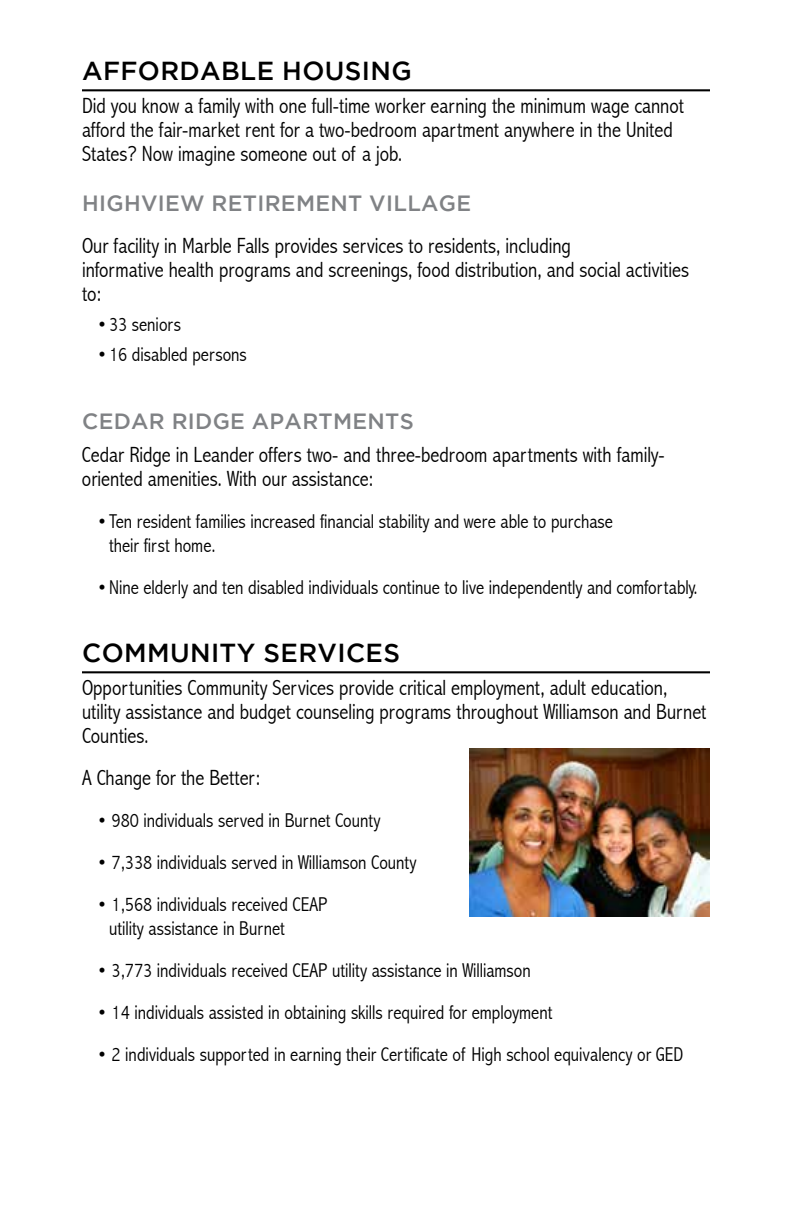
<style>
.page{position:relative;width:792px;height:1224px;background:#fff}
.page>*{position:absolute;margin:0;border:0;box-sizing:border-box;transform-origin:0 0}
.t1{font:500 26px "Gotham";letter-spacing:.015em;color:#000}
.t2{font:300 condensed 22px/24px "Abadi";color:#000}
.t3{font:500 22px "Gotham";letter-spacing:.015em;color:#808285}
.t4{font:300 condensed 20px/24px "Abadi";color:#000}
</style>
<div class="page">
<hr style="left:82px;top:89px;width:628px;height:2px;background:#000">
<hr style="left:82px;top:671px;width:628px;height:2px;background:#000">
<img style="left:470px;top:748px;width:240px;height:168px">
<p class="t1" style="left:82px;top:56px;width:331px">AFFORDABLE HOUSING</p>
<p class="t2" style="left:82px;top:94px;width:604px">Did you know a family with one full-time worker earning the minimum wage cannot afford the fair-market rent for a two-bedroom apartment anywhere in the United<br>States? Now imagine someone out of a job.</p>
<p class="t3" style="left:82px;top:191px;width:391px">HIGHVIEW RETIREMENT VILLAGE</p>
<p class="t2" style="left:82px;top:234px;width:609px">Our facility in Marble Falls provides services to residents, including<br>informative health programs and screenings, food distribution, and social activities to:</p>
<p class="t4" style="left:97px;top:313px;width:86px">•33 seniors</p>
<p class="t4" style="left:97px;top:343px;width:151px">•16 disabled persons</p>
<p class="t3" style="left:82px;top:409px;width:333px">CEDAR RIDGE APARTMENTS</p>
<p class="t2" style="left:82px;top:443px;width:584px">Cedar Ridge in Leander offers two- and three-bedroom apartments with family&shy;oriented amenities. With our assistance:</p>
<p class="t4" style="left:109px;top:510px;width:506px;text-indent:-12px">•Ten resident families increased financial stability and were able to purchase their first home.</p>
<p class="t4" style="left:97px;top:576px;width:602px">•Nine elderly and ten disabled individuals continue to live independently and comfortably.</p>
<p class="t1" style="left:82px;top:638px;width:319px">COMMUNITY SERVICES</p>
<p class="t2" style="left:82px;top:676px;width:626px">Opportunities Community Services provide critical employment, adult education, utility assistance and budget counseling programs throughout Williamson and Burnet<br>Counties.</p>
<p class="t2" style="left:82px;top:766px;width:180px">A Change for the Better:</p>
<p class="t4" style="left:97px;top:809px;width:285px">• 980 individuals served in Burnet County</p>
<p class="t4" style="left:97px;top:851px;width:321px">• 7,338 individuals served in Williamson County</p>
<p class="t4" style="left:109px;top:893px;width:220px;text-indent:-12px">• 1,568 individuals received CEAP utility assistance in Burnet</p>
<p class="t4" style="left:97px;top:959px;width:435px">• 3,773 individuals received CEAP utility assistance in Williamson</p>
<p class="t4" style="left:97px;top:1001px;width:457px">• 14 individuals assisted in obtaining skills required for employment</p>
<p class="t4" style="left:97px;top:1043px;width:588px">• 2 individuals supported in earning their Certificate of High school equivalency or GED</p>
</div>
